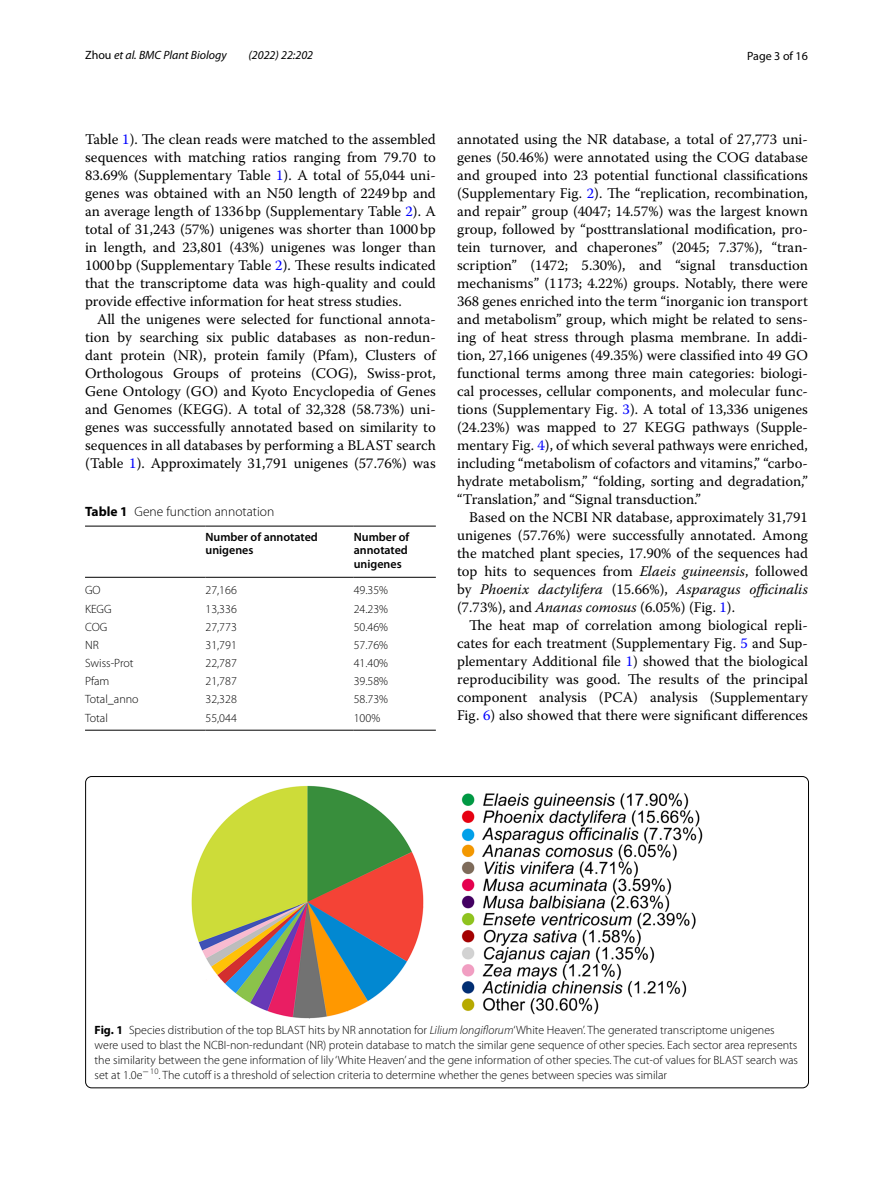
<style>
.page{position:relative;width:893px;height:1187px;background:#fff}
.page>*{position:absolute;margin:0;border:0;box-sizing:border-box;transform-origin:0 0}
.t1{font:14.7px/18px "Warnock Pro";color:#000;text-align:justify}
.t2{font:300 13.5px "Myriad Pro";color:#000}
.t3{font:300 12px/15px "Myriad Pro";color:#000}
.t4{font:600 12px/13.5px "Myriad Pro";color:#000}
.t5{font:italic 12px "Myriad Pro";color:#000}
.t6{font:12px "Myriad Pro";color:#000}
.s1{font-style:normal}
.s2{color:#00f}
.s3{font-weight:700}
.s4{font-style:italic}
</style>
<div class="page">
<hr style="left:85px;top:526px;width:121px;height:1px;background:#000">
<hr style="left:85px;top:577px;width:121px;height:1px;background:#000">
<hr style="left:206px;top:526px;width:148px;height:1px;background:#000">
<hr style="left:206px;top:577px;width:148px;height:1px;background:#000">
<hr style="left:354px;top:526px;width:82px;height:1px;background:#000">
<hr style="left:354px;top:577px;width:82px;height:1px;background:#000">
<hr style="left:85px;top:730px;width:121px;height:1px;background:#000">
<hr style="left:206px;top:730px;width:148px;height:1px;background:#000">
<hr style="left:354px;top:730px;width:82px;height:1px;background:#000">
<img style="left:192px;top:785px;width:510px;height:233px">
<p class="t5" style="left:85px;top:48px;width:143px"><span class="s1">Zhou</span> et al. BMC Plant Biology</p>
<p class="t5" style="left:248px;top:48px;width:66px">(2022) 22:202</p>
<p class="t6" style="left:747px;top:48px;width:62px">Page 3 of 16</p>
<p class="t1" style="left:85px;top:130px;width:352px">Table <span class="s2">1</span>). The clean reads were matched to the assembled sequences with matching ratios ranging from 79.70 to 83.69% (Supplementary Table <span class="s2">1</span>). A total of 55,044 uni&shy;genes was obtained with an N50 length of 2249bp and an average length of 1336bp (Supplementary Table <span class="s2">2</span>). A total of 31,243 (57%) unigenes was shorter than 1000bp in length, and 23,801 (43%) unigenes was longer than 1000bp (Supplementary Table <span class="s2">2</span>). These results indicated that the transcriptome data was high-quality and could provide effective information for heat stress studies.</p>
<p class="t1" style="left:85px;top:310px;width:352px;text-indent:12px">All the unigenes were selected for functional annota&shy;tion by searching six public databases as non-redun&shy;dant protein (NR), protein family (Pfam), Clusters of Orthologous Groups of proteins (COG), Swiss-prot, Gene Ontology (GO) and Kyoto Encyclopedia of Genes and Genomes (KEGG). A total of 32,328 (58.73%) uni&shy;genes was successfully annotated based on similarity to sequences in all databases by performing a BLAST search (Table <span class="s2">1</span>). Approximately 31,791 unigenes (57.76%) was</p>
<p class="t2" style="left:85px;top:504px;width:191px"><span class="s3">Table 1</span> Gene function annotation</p>
<p class="t4" style="left:206px;top:529px;width:114px">Number of annotated unigenes</p>
<p class="t4" style="left:354px;top:529px;width:57px">Number of annotated unigenes</p>
<p class="t3" style="left:85px;top:583px;width:17px">GO</p>
<p class="t3" style="left:206px;top:583px;width:33px">27,166</p>
<p class="t3" style="left:354px;top:583px;width:36px">49.35%</p>
<p class="t3" style="left:85px;top:601px;width:28px">KEGG</p>
<p class="t3" style="left:206px;top:601px;width:33px">13,336</p>
<p class="t3" style="left:354px;top:601px;width:36px">24.23%</p>
<p class="t3" style="left:85px;top:619px;width:24px">COG</p>
<p class="t3" style="left:206px;top:619px;width:33px">27,773</p>
<p class="t3" style="left:354px;top:619px;width:36px">50.46%</p>
<p class="t3" style="left:85px;top:637px;width:15px">NR</p>
<p class="t3" style="left:206px;top:637px;width:33px">31,791</p>
<p class="t3" style="left:354px;top:637px;width:36px">57.76%</p>
<p class="t3" style="left:85px;top:655px;width:50px">Swiss-Prot</p>
<p class="t3" style="left:206px;top:655px;width:33px">22,787</p>
<p class="t3" style="left:354px;top:655px;width:36px">41.40%</p>
<p class="t3" style="left:85px;top:674px;width:26px">Pfam</p>
<p class="t3" style="left:206px;top:674px;width:33px">21,787</p>
<p class="t3" style="left:354px;top:674px;width:36px">39.58%</p>
<p class="t3" style="left:85px;top:692px;width:55px">Total_anno</p>
<p class="t3" style="left:206px;top:692px;width:33px">32,328</p>
<p class="t3" style="left:354px;top:692px;width:36px">58.73%</p>
<p class="t3" style="left:85px;top:710px;width:24px">Total</p>
<p class="t3" style="left:206px;top:710px;width:33px">55,044</p>
<p class="t3" style="left:354px;top:710px;width:28px">100%</p>
<p class="t1" style="left:457px;top:130px;width:352px">annotated using the NR database, a total of 27,773 uni&shy;genes (50.46%) were annotated using the COG database and grouped into 23 potential functional classifications (Supplementary Fig. <span class="s2">2</span>). The “replication, recombination, and repair” group (4047; 14.57%) was the largest known group, followed by “posttranslational modification, pro&shy;tein turnover, and chaperones” (2045; 7.37%), “tran&shy;scription” (1472; 5.30%), and “signal transduction mechanisms” (1173; 4.22%) groups. Notably, there were 368 genes enriched into the term “inorganic ion transport and metabolism” group, which might be related to sens&shy;ing of heat stress through plasma membrane. In addi&shy;tion, 27,166 unigenes (49.35%) were classified into 49 GO functional terms among three main categories: biologi&shy;cal processes, cellular components, and molecular func&shy;tions (Supplementary Fig. <span class="s2">3</span>). A total of 13,336 unigenes (24.23%) was mapped to 27 KEGG pathways (Supple&shy;mentary Fig. <span class="s2">4</span>), of which several pathways were enriched, including “metabolism of cofactors and vitamins,” “carbo&shy;hydrate metabolism,” “folding, sorting and degradation,” “Translation,” and “Signal transduction.”</p>
<p class="t1" style="left:457px;top:508px;width:352px;text-indent:12px">Based on the NCBI NR database, approximately 31,791 unigenes (57.76%) were successfully annotated. Among the matched plant species, 17.90% of the sequences had top hits to sequences from <span class="s4">Elaeis guineensis</span>, followed by <span class="s4">Phoenix dactylifera</span> (15.66%), <span class="s4">Asparagus officinalis </span>(7.73%), and <span class="s4">Ananas comosus</span> (6.05%) (Fig. <span class="s2">1</span>).</p>
<p class="t1" style="left:457px;top:616px;width:352px;text-indent:12px">The heat map of correlation among biological repli&shy;cates for each treatment (Supplementary Fig. <span class="s2">5</span> and Sup&shy;plementary Additional file <span class="s2">1</span>) showed that the biological reproducibility was good. The results of the principal component analysis (PCA) analysis (Supplementary Fig. <span class="s2">6</span>) also showed that there were significant differences</p>
<p class="t3" style="left:95px;top:1022px;width:705px"><span class="s3">Fig. 1</span> Species distribution of the top BLAST hits by NR annotation for <span class="s4">Lilium longiflorum</span>‘White Heaven’. The generated transcriptome unigenes were used to blast the NCBI-non-redundant (NR) protein database to match the similar gene sequence of other species. Each sector area represents the similarity between the gene information of lily ‘White Heaven’ and the gene information of other species. The cut-of values for BLAST search was set at 1.0e<sup>−</sup><sup>10</sup>. The cutoff is a threshold of selection criteria to determine whether the genes between species was similar</p>
</div>
